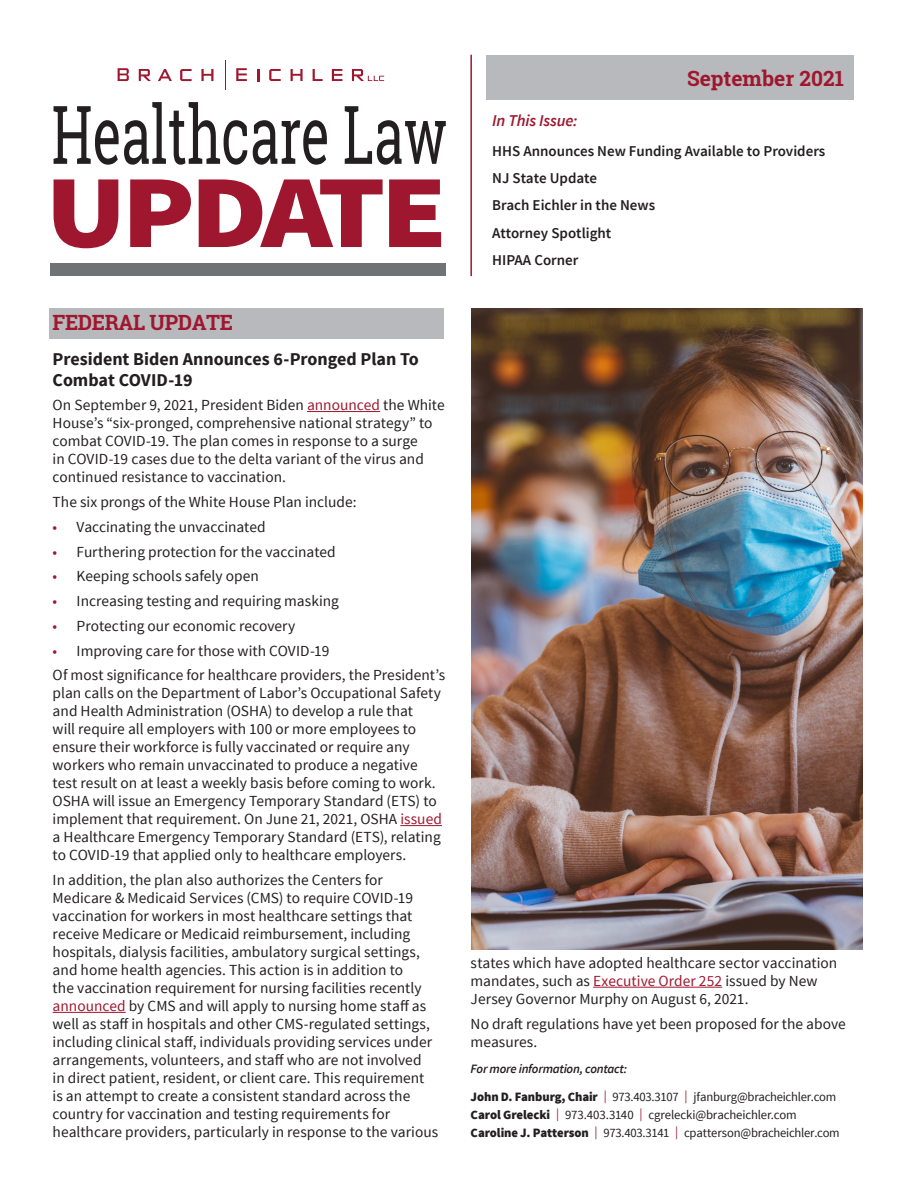
<style>
.page{position:relative;width:917px;height:1188px;background:#fff}
.page>*{position:absolute;margin:0;border:0;box-sizing:border-box;transform-origin:0 0}
.Head_Wine_17_19_Un{font:700 21px "Roboto Slab";letter-spacing:-.02em;color:#9f172e}
.Masthead_Date{font:700 21px "Roboto Slab";color:#9f172e}
.Subhead_NO_Rule_Ab{font:700 18px/21px "Source Sans Pro";color:#231f20}
.Masthead_In_This_I{font:italic 600 16.5px "Source Sans Pro";letter-spacing:-.01em;color:#9f172e}
.hyperlink{font:15.3px/18px "Source Sans Pro";color:#231f20}
.Masthead_In_This_i{font:600 15px "Source Sans Pro";color:#231f20}
.Back_Page_Contacts{font:12.75px/18px "Source Sans Pro";letter-spacing:-.015em;color:#231f20}
.FOR_MORE_INFORMATI{font:12.75px "Source Sans Pro";letter-spacing:-.02em;color:#231f20}
.FOR_MORE_INFORMATI-2{font:italic 600 12.75px "Source Sans Pro";letter-spacing:-.02em;color:#231f20}
.s1{color:#9f172e}
.s2{font-weight:900}
</style>
<div class="page">
<div style="left:49px;top:308px;width:395px;height:30px;background:#b8b9bc"></div>
<hr style="left:307px;top:411px;width:73px;height:1px;background:#9f172e">
<hr style="left:400px;top:825px;width:42px;height:1px;background:#9f172e">
<hr style="left:53px;top:1012px;width:73px;height:1px;background:#9f172e">
<hr style="left:593px;top:987px;width:129px;height:1px;background:#9f172e">
<div style="left:486px;top:55px;width:368px;height:45px;background:#b8b9bc"></div>
<svg style="left:54px;top:102px;width:193px;height:63px"></svg>
<svg style="left:253px;top:120px;width:74px;height:45px"></svg>
<svg style="left:345px;top:106px;width:101px;height:59px"></svg>
<svg style="left:54px;top:179px;width:64px;height:69px"></svg>
<svg style="left:130px;top:179px;width:61px;height:68px"></svg>
<svg style="left:199px;top:179px;width:184px;height:68px"></svg>
<svg style="left:389px;top:179px;width:52px;height:68px"></svg>
<svg style="left:118px;top:68px;width:11px;height:13px"></svg>
<svg style="left:139px;top:69px;width:12px;height:12px"></svg>
<svg style="left:158px;top:69px;width:14px;height:12px"></svg>
<svg style="left:201px;top:69px;width:12px;height:12px"></svg>
<svg style="left:257px;top:69px;width:2px;height:12px"></svg>
<svg style="left:291px;top:69px;width:12px;height:12px"></svg>
<svg style="left:313px;top:69px;width:10px;height:12px"></svg>
<svg style="left:332px;top:69px;width:10px;height:12px"></svg>
<svg style="left:180px;top:69px;width:12px;height:12px"></svg>
<svg style="left:269px;top:69px;width:12px;height:12px"></svg>
<svg style="left:236px;top:68px;width:11px;height:13px"></svg>
<svg style="left:225px;top:60px;width:1px;height:29px"></svg>
<svg style="left:352px;top:69px;width:32px;height:12px"></svg>
<div style="left:51px;top:263px;width:395px;height:13px;background:#717275"></div>
<hr style="left:470px;top:55px;width:2px;height:221px;background:#9f172e">
<img style="left:472px;top:308px;width:390px;height:642px">
<p class="Head_Wine_17_19_Un" style="left:53px;top:308px;width:182px">FEDERAL UPDATE</p>
<p class="Subhead_NO_Rule_Ab" style="left:53px;top:349px;width:368px">President Biden Announces 6-Pronged Plan To<br>Combat COVID-19</p>
<p class="hyperlink" style="left:53px;top:397px;width:393px">On September 9, 2021, President Biden <span class="s1">announced</span> the White House’s “six-pronged, comprehensive national strategy” to combat COVID-19. The plan comes in response to a surge<br>in COVID-19 cases due to the delta variant of the virus and continued resistance to vaccination.</p>
<p class="hyperlink" style="left:53px;top:493px;width:305px">The six prongs of the White House Plan include:</p>
<p class="hyperlink" style="left:53px;top:518px;width:215px"><span class="s1">•</span> Vaccinating the unvaccinated</p>
<p class="hyperlink" style="left:53px;top:543px;width:285px"><span class="s1">•</span> Furthering protection for the vaccinated</p>
<p class="hyperlink" style="left:53px;top:568px;width:208px"><span class="s1">•</span> Keeping schools safely open</p>
<p class="hyperlink" style="left:53px;top:592px;width:288px"><span class="s1">•</span> Increasing testing and requiring masking</p>
<p class="hyperlink" style="left:53px;top:617px;width:244px"><span class="s1">•</span> Protecting our economic recovery</p>
<p class="hyperlink" style="left:53px;top:642px;width:278px"><span class="s1">•</span> Improving care for those with COVID-19</p>
<p class="hyperlink" style="left:53px;top:667px;width:394px">Of most significance for healthcare providers, the President’s plan calls on the Department of Labor’s Occupational Safety and Health Administration (OSHA) to develop a rule that<br>will require all employers with 100 or more employees to ensure their workforce is fully vaccinated or require any workers who remain unvaccinated to produce a negative test result on at least a weekly basis before coming to work.<br>OSHA will issue an Emergency Temporary Standard (ETS) to implement that requirement. On June 21, 2021, OSHA <span class="s1">issued </span>a Healthcare Emergency Temporary Standard (ETS), relating to COVID-19 that applied only to healthcare employers.</p>
<p class="hyperlink" style="left:53px;top:871px;width:387px">In addition, the plan also authorizes the Centers for Medicare &amp; Medicaid Services (CMS) to require COVID-19 vaccination for workers in most healthcare settings that receive Medicare or Medicaid reimbursement, including hospitals, dialysis facilities, ambulatory surgical settings, and home health agencies. This action is in addition to<br>the vaccination requirement for nursing facilities recently <span class="s1">announced</span> by CMS and will apply to nursing home staff as well as staff in hospitals and other CMS-regulated settings, including clinical staff, individuals providing services under arrangements, volunteers, and staff who are not involved<br>in direct patient, resident, or client care. This requirement is an attempt to create a consistent standard across the country for vaccination and testing requirements for healthcare providers, particularly in response to the various</p>
<p class="Masthead_Date" style="left:687px;top:64px;width:158px">September 2021</p>
<p class="Masthead_In_This_I" style="left:492px;top:110px;width:87px">In This Issue:</p>
<p class="Masthead_In_This_i" style="left:492px;top:141px;width:335px">HHS Announces New Funding Available to Providers</p>
<p class="Masthead_In_This_i" style="left:492px;top:168px;width:106px">NJ State Update</p>
<p class="Masthead_In_This_i" style="left:492px;top:196px;width:165px">Brach Eichler in the News</p>
<p class="Masthead_In_This_i" style="left:492px;top:223px;width:121px">Attorney Spotlight</p>
<p class="Masthead_In_This_i" style="left:492px;top:250px;width:88px">HIPAA Corner</p>
<p class="hyperlink" style="left:471px;top:954px;width:368px">states which have adopted healthcare sector vaccination mandates, such as <span class="s1">Executive Order 252</span> issued by New<br>Jersey Governor Murphy on August 6, 2021.</p>
<p class="hyperlink" style="left:471px;top:1015px;width:377px">No draft regulations have yet been proposed for the above measures.</p>
<p class="FOR_MORE_INFORMATI-2" style="left:471px;top:1061px;width:158px">For more information, contact:</p>
<p class="FOR_MORE_INFORMATI" style="left:471px;top:1088px;width:367px"><span class="s2">John D. Fanburg, Chair</span> <span class="s1">|</span> 973.403.3107 <span class="s1">|</span> jfanburg@bracheichler.com</p>
<p class="Back_Page_Contacts" style="left:471px;top:1105px;width:371px"><span class="s2">Carol Grelecki</span> <span class="s1">|</span> 973.403.3140 <span class="s1">|</span> cgrelecki@bracheichler.com<br><span class="s2">Caroline J. Patterson</span> <span class="s1">|</span> 973.403.3141 <span class="s1">|</span> cpatterson@bracheichler.com</p>
</div>
